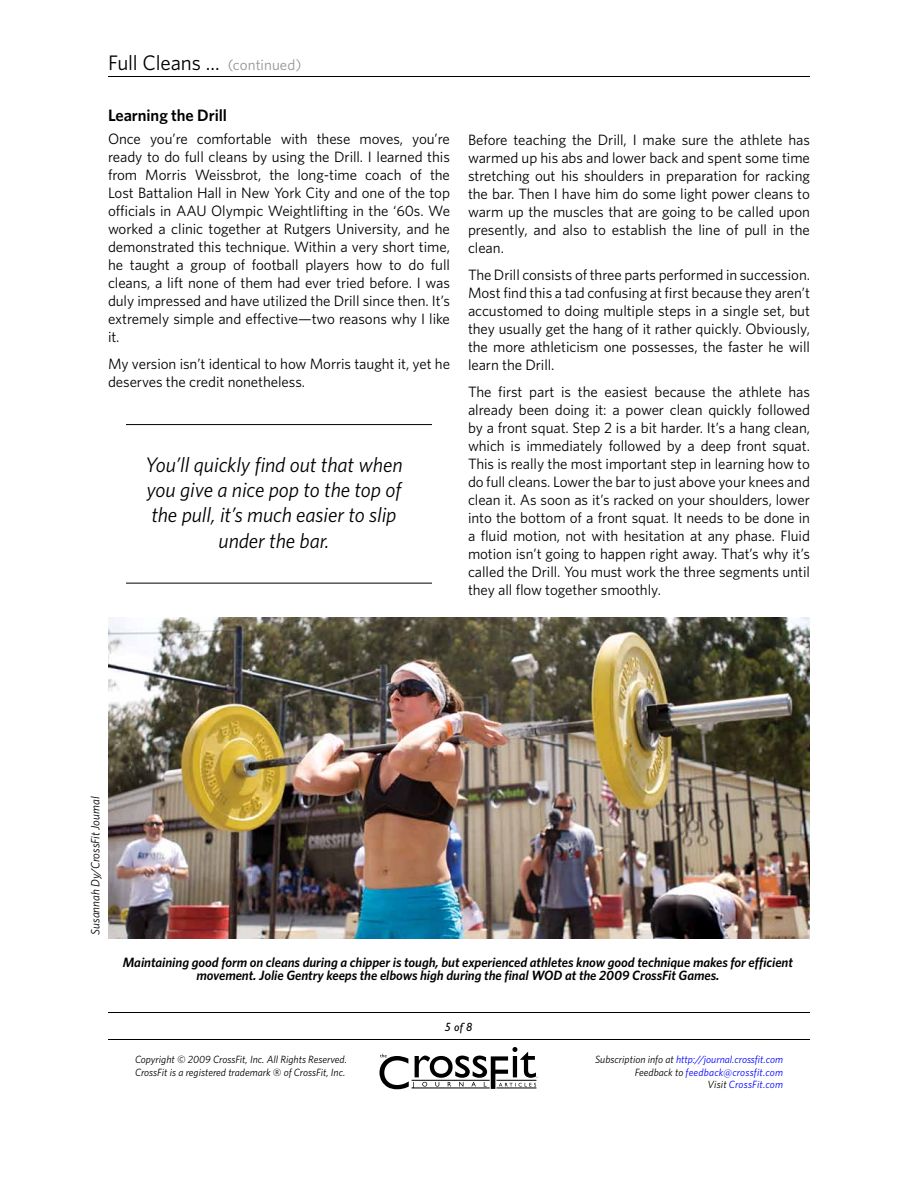
<style>
.page{position:relative;width:918px;height:1188px;background:#fff}
.page>*{position:absolute;margin:0;border:0;box-sizing:border-box;transform-origin:0 0}
.t1{font:italic 21px/25.2px "Whitney HTF";letter-spacing:-.005em;color:#000;text-align:center}
.t2{font:21px "Whitney HTF";letter-spacing:-.01em;color:#000}
.t3{font:600 16.5px "Whitney HTF";letter-spacing:-.005em;color:#000}
.t4{font:15px/18px "Whitney HTF";letter-spacing:-.005em;color:#000;text-align:justify}
.t5{font:italic 600 13.5px/13.5px "Whitney HTF";letter-spacing:-.005em;color:#000;text-align:center}
.t6{font:italic 12px "Whitney HTF";letter-spacing:-.005em;color:#000}
.t7{font:italic 12px "Gill Sans";color:#000}
.t8{font:italic 10.5px/12.6px "Whitney HTF";color:#00f;text-align:right}
.t9{font:italic 10.5px/12.6px "Whitney HTF";color:#000}
.s1{font-size:15px;color:#939598}
.s2{color:#000}
</style>
<div class="page">
<svg style="left:379px;top:1047px;width:159px;height:42px"></svg>
<hr style="left:108px;top:1012px;width:702px;height:1px;background:#000">
<hr style="left:108px;top:1039px;width:702px;height:1px;background:#000">
<hr style="left:108px;top:76px;width:702px;height:1px;background:#000">
<hr style="left:126px;top:424px;width:306px;height:1px;background:#000">
<hr style="left:126px;top:583px;width:306px;height:1px;background:#000">
<img style="left:108px;top:618px;width:702px;height:321px">
<h1 class="t2" style="left:108px;top:50px;width:195px">Full Cleans ... <span class="s1">(continued)</span></h1>
<p class="t3" style="left:108px;top:105px;width:121px">Learning the Drill</p>
<p class="t4" style="left:108px;top:129px;width:344px">Once you’re comfortable with these moves, you’re ready to do full cleans by using the Drill. I learned this from Morris Weissbrot, the long-time coach of the Lost Battalion Hall in New York City and one of the top officials in AAU Olympic Weightlifting in the ‘60s. We worked a clinic together at Rutgers University, and he demonstrated this technique. Within a very short time, he taught a group of football players how to do full cleans, a lift none of them had ever tried before. I was duly impressed and have utilized the Drill since then. It’s extremely simple and effective—two reasons why I like it.</p>
<p class="t4" style="left:108px;top:354px;width:344px">My version isn’t identical to how Morris taught it, yet he deserves the credit nonetheless.</p>
<h1 class="t1" style="left:145px;top:452px;width:259px">You’ll quickly find out that when you give a nice pop to the top of the pull, it’s much easier to slip under the bar.</h1>
<p class="t4" style="left:468px;top:131px;width:344px">Before teaching the Drill, I make sure the athlete has warmed up his abs and lower back and spent some time stretching out his shoulders in preparation for racking the bar. Then I have him do some light power cleans to warm up the muscles that are going to be called upon presently, and also to establish the line of pull in the clean.</p>
<p class="t4" style="left:468px;top:266px;width:344px">The Drill consists of three parts performed in succession.<br>Most find this a tad confusing at first because they aren’t accustomed to doing multiple steps in a single set, but they usually get the hang of it rather quickly. Obviously, the more athleticism one possesses, the faster he will learn the Drill.</p>
<p class="t4" style="left:468px;top:383px;width:344px">The first part is the easiest because the athlete has already been doing it: a power clean quickly followed by a front squat. Step 2 is a bit harder. It’s a hang clean, which is immediately followed by a deep front squat.<br>This is really the most important step in learning how to do full cleans. Lower the bar to just above your knees and clean it. As soon as it’s racked on your shoulders, lower into the bottom of a front squat. It needs to be done in a fluid motion, not with hesitation at any phase. Fluid motion isn’t going to happen right away. That’s why it’s called the Drill. You must work the three segments until they all flow together smoothly.</p>
<p class="t6" style="left:88px;top:934px;width:140px;rotate:-90deg">Susannah Dy/CrossFit Journal</p>
<p class="t5" style="left:123px;top:955px;width:672px">Maintaining good form on cleans during a chipper is tough, but experienced athletes know good technique makes for efficient movement. Jolie Gentry keeps the elbows high during the final WOD at the 2009 CrossFit Games.</p>
<p class="t7" style="left:445px;top:1020px;width:29px">5 of 8</p>
<p class="t9" style="left:135px;top:1053px;width:214px">Copyright © 2009 CrossFit, Inc. All Rights Reserved.<br>CrossFit is a registered trademark ‰ of CrossFit, Inc.</p>
<p class="t8" style="left:595px;top:1053px;width:189px"><span class="s2">Subscription info at</span> http://journal.crossfit.com<br><span class="s2">Feedback to</span> feedback@crossfit.com<br><span class="s2">Visit</span> CrossFit.com</p>
</div>
